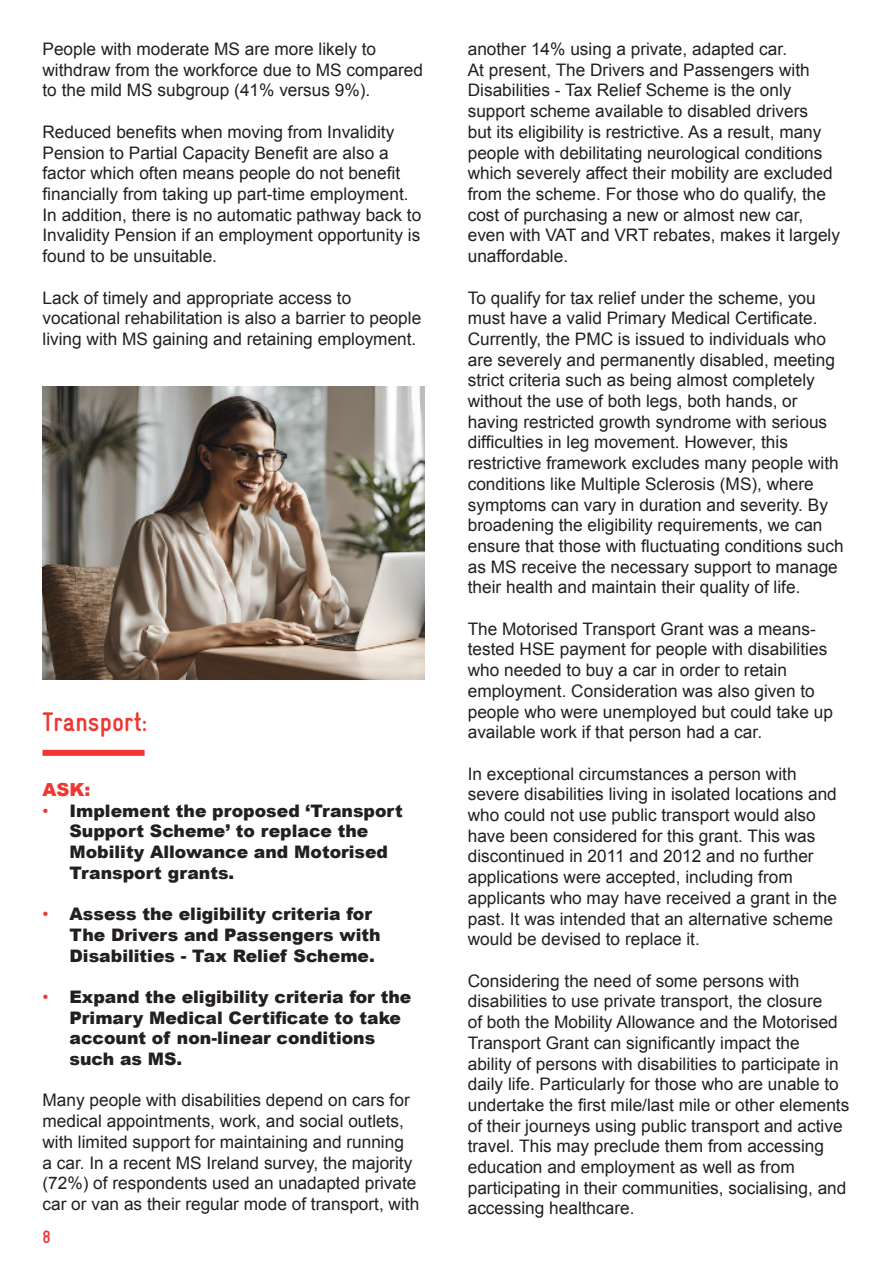
<style>
.page{position:relative;width:893px;height:1263px;background:#fff}
.page>*{position:absolute;margin:0;border:0;box-sizing:border-box;transform-origin:0 0}
.t1{font:700 27px "Gravur Condensed";color:#ee3732}
.t2{font:21.75px "Arial";color:#040503}
.t3{font:900 18px "Arial";color:#ee3732}
.t4{font:700 18px "Gravur Condensed";color:#ee3732}
.t5{font:17.25px/20.7px "Arial";color:#231f20}
.t6{font:900 17.25px/20.7px "Arial";color:#231f20}
.s1{font-weight:400;color:#ee3732}
</style>
<div class="page">
<div style="left:43px;top:750px;width:102px;height:6px;background:#ee3732"></div>
<img style="left:43px;top:386px;width:381px;height:293px">
<p class="t5" style="left:43px;top:39px;width:382px">People with moderate MS are more likely to withdraw from the workforce due to MS compared to the mild MS subgroup (41% versus 9%).</p>
<p class="t5" style="left:43px;top:122px;width:380px">Reduced benefits when moving from Invalidity Pension to Partial Capacity Benefit are also a factor which often means people do not benefit financially from taking up part-time employment.<br>In addition, there is no automatic pathway back to Invalidity Pension if an employment opportunity is found to be unsuitable.</p>
<p class="t5" style="left:43px;top:287px;width:380px">Lack of timely and appropriate access to vocational rehabilitation is also a barrier to people living with MS gaining and retaining employment.</p>
<p class="t2" style="left:92px;top:217px;width:128px">Employment:</p>
<h1 class="t1" style="left:43px;top:707px;width:106px">Transport:</h1>
<p class="t3" style="left:43px;top:776px;width:49px">ASK:</p>
<p class="t6" style="left:70px;top:799px;width:335px;text-indent:-27px"><span class="s1">•</span> Implement the proposed ‘Transport<br>Support Scheme’ to replace the<br>Mobility Allowance and Motorised<br>Transport grants.</p>
<p class="t6" style="left:70px;top:903px;width:313px;text-indent:-27px"><span class="s1">•</span> Assess the eligibility criteria for<br>The Drivers and Passengers with<br>Disabilities - Tax Relief Scheme.</p>
<p class="t6" style="left:70px;top:986px;width:343px;text-indent:-27px"><span class="s1">•</span> Expand the eligibility criteria for the<br>Primary Medical Certificate to take account of non-linear conditions such as MS.</p>
<p class="t5" style="left:43px;top:1090px;width:378px">Many people with disabilities depend on cars for medical appointments, work, and social outlets, with limited support for maintaining and running<br>a car. In a recent MS Ireland survey, the majority (72%) of respondents used an unadapted private car or van as their regular mode of transport, with</p>
<p class="t4" style="left:43px;top:1227px;width:10px">8</p>
<p class="t5" style="left:468px;top:39px;width:374px">another 14% using a private, adapted car.<br>At present, The Drivers and Passengers with Disabilities - Tax Relief Scheme is the only support scheme available to disabled drivers<br>but its eligibility is restrictive. As a result, many people with debilitating neurological conditions which severely affect their mobility are excluded from the scheme. For those who do qualify, the cost of purchasing a new or almost new car, even with VAT and VRT rebates, makes it largely unaffordable.</p>
<p class="t5" style="left:468px;top:287px;width:377px">To qualify for tax relief under the scheme, you must have a valid Primary Medical Certificate.<br>Currently, the PMC is issued to individuals who are severely and permanently disabled, meeting strict criteria such as being almost completely without the use of both legs, both hands, or having restricted growth syndrome with serious difficulties in leg movement. However, this restrictive framework excludes many people with conditions like Multiple Sclerosis (MS), where symptoms can vary in duration and severity. By broadening the eligibility requirements, we can ensure that those with fluctuating conditions such as MS receive the necessary support to manage their health and maintain their quality of life.</p>
<p class="t5" style="left:468px;top:618px;width:367px">The Motorised Transport Grant was a means&shy;tested HSE payment for people with disabilities who needed to buy a car in order to retain employment. Consideration was also given to people who were unemployed but could take up available work if that person had a car.</p>
<p class="t5" style="left:468px;top:763px;width:371px">In exceptional circumstances a person with severe disabilities living in isolated locations and who could not use public transport would also have been considered for this grant. This was discontinued in 2011 and 2012 and no further applications were accepted, including from applicants who may have received a grant in the past. It was intended that an alternative scheme would be devised to replace it.</p>
<p class="t5" style="left:468px;top:970px;width:383px">Considering the need of some persons with disabilities to use private transport, the closure<br>of both the Mobility Allowance and the Motorised Transport Grant can significantly impact the<br>ability of persons with disabilities to participate in daily life. Particularly for those who are unable to undertake the first mile/last mile or other elements of their journeys using public transport and active travel. This may preclude them from accessing education and employment as well as from participating in their communities, socialising, and accessing healthcare.</p>
</div>
